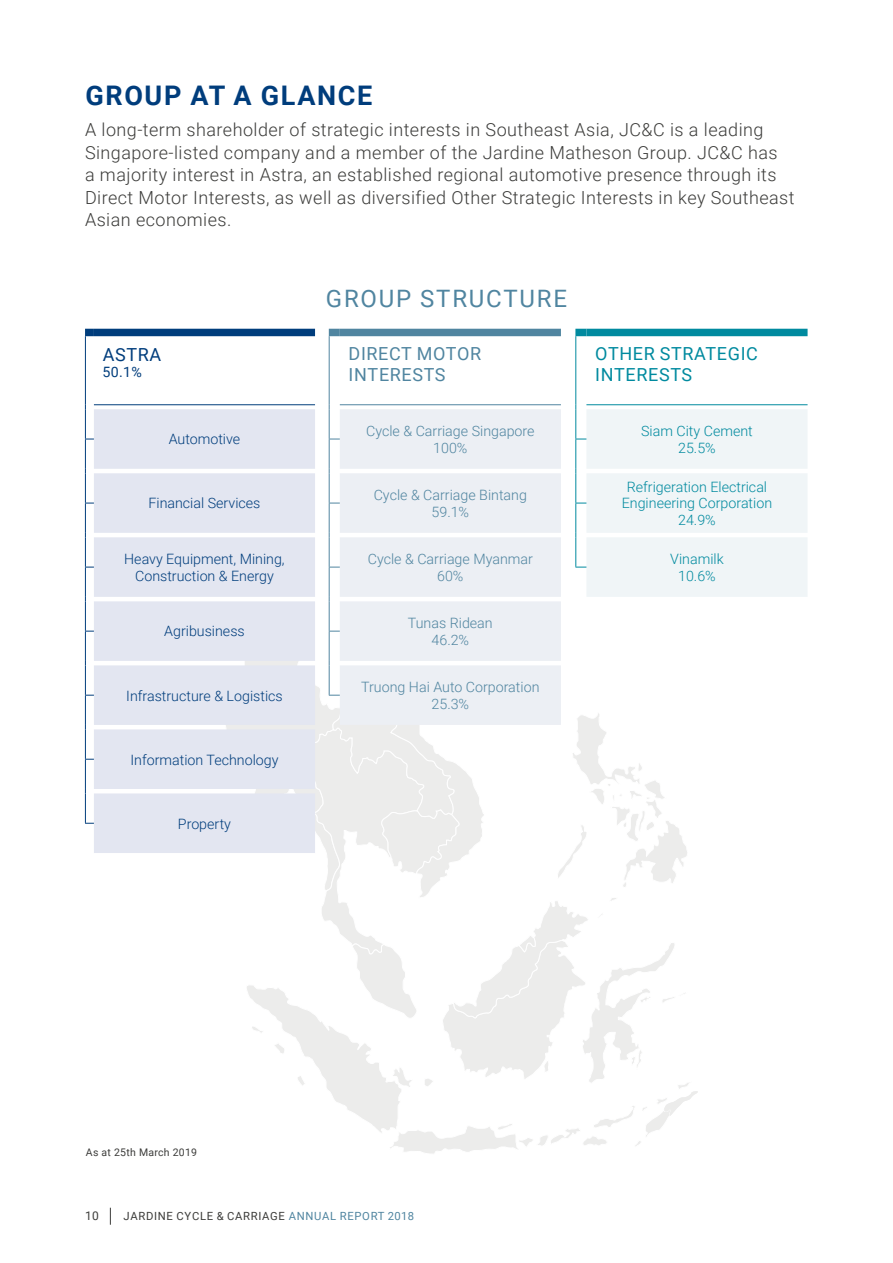
<style>
.page{position:relative;width:893px;height:1263px;background:#fff}
.page>*{position:absolute;margin:0;border:0;box-sizing:border-box;transform-origin:0 0}
.t1{font:700 27px "Roboto";letter-spacing:.06em;color:#003d7c}
.t2{font:24px "Roboto";letter-spacing:.075em;color:#5085a0}
.t3{font:300 18px/22.5px "Roboto";letter-spacing:.025em;color:#3c3c3a}
.t4{font:18px/21px "Roboto";letter-spacing:.035em;color:#008a9f}
.t5{font:18px/21px "Roboto";letter-spacing:.035em;color:#5085a0}
.t6{font:18px "Roboto";letter-spacing:.035em;color:#003d7c}
.t7{font:300 14.25px/16.5px "Roboto";color:#003d7c;text-align:center}
.t8{font:300 14.25px/16.5px "Roboto";color:#5085a0;text-align:center}
.t9{font:300 14.25px/16.5px "Roboto";color:#008a9f;text-align:center}
.t10{font:14.25px "Roboto";color:#003d7c}
.t11{font:12px "Roboto";color:#3c3c3a}
.t12{font:11.25px "Roboto";letter-spacing:.06em;color:#3c3c3a}
.t13{font:10.5px "Roboto";letter-spacing:.025em;color:#3c3c3a}
.s1{color:#5085a0}
</style>
<div class="page">
<svg style="left:252px;top:1019px;width:437px;height:135px"></svg>
<svg style="left:664px;top:1091px;width:34px;height:25px"></svg>
<div style="left:94px;top:537px;width:221px;height:316px;background:#e3e6f1"></div>
<hr style="left:85px;top:537px;width:1px;height:30px;background:#003d7c">
<hr style="left:85px;top:567px;width:1px;height:30px;background:#003d7c">
<hr style="left:85px;top:601px;width:1px;height:30px;background:#003d7c">
<hr style="left:85px;top:631px;width:1px;height:30px;background:#003d7c">
<hr style="left:85px;top:665px;width:1px;height:30px;background:#003d7c">
<hr style="left:85px;top:695px;width:1px;height:30px;background:#003d7c">
<hr style="left:85px;top:729px;width:1px;height:30px;background:#003d7c">
<hr style="left:85px;top:759px;width:1px;height:30px;background:#003d7c">
<hr style="left:85px;top:793px;width:1px;height:30px;background:#003d7c">
<svg style="left:85px;top:405px;width:230px;height:132px"></svg>
<div style="left:85px;top:329px;width:9px;height:7px;background:#003d7c"></div>
<div style="left:94px;top:329px;width:221px;height:7px;background:#003d7c"></div>
<hr style="left:94px;top:404px;width:221px;height:1px;background:#003d7c">
<hr style="left:85px;top:336px;width:1px;height:69px;background:#003d7c">
<div style="left:340px;top:409px;width:221px;height:201px;background:#eceff4"></div>
<hr style="left:329px;top:336px;width:1px;height:69px;background:#5085a0">
<div style="left:329px;top:329px;width:11px;height:7px;background:#5085a0"></div>
<div style="left:340px;top:329px;width:221px;height:7px;background:#5085a0"></div>
<hr style="left:340px;top:404px;width:221px;height:1px;background:#5085a0">
<hr style="left:329px;top:409px;width:1px;height:30px;background:#5085a0">
<hr style="left:329px;top:439px;width:1px;height:30px;background:#5085a0">
<hr style="left:329px;top:473px;width:1px;height:30px;background:#5085a0">
<hr style="left:329px;top:503px;width:1px;height:30px;background:#5085a0">
<hr style="left:329px;top:537px;width:1px;height:30px;background:#5085a0">
<hr style="left:329px;top:567px;width:1px;height:30px;background:#5085a0">
<hr style="left:329px;top:601px;width:1px;height:30px;background:#5085a0">
<svg style="left:221px;top:610px;width:466px;height:409px"></svg>
<svg style="left:575px;top:405px;width:233px;height:192px"></svg>
<hr style="left:586px;top:404px;width:222px;height:1px;background:#008a9f">
<div style="left:586px;top:329px;width:222px;height:7px;background:#008a9f"></div>
<div style="left:575px;top:329px;width:11px;height:7px;background:#008a9f"></div>
<hr style="left:575px;top:336px;width:1px;height:69px;background:#008a9f">
<svg style="left:110px;top:1208px;width:1px;height:17px"></svg>
<h1 class="t1" style="left:86px;top:77px;width:288px">GROUP AT A GLANCE</h1>
<p class="t3" style="left:85px;top:118px;width:711px">A long-term shareholder of strategic interests in Southeast Asia, JC&amp;C is a leading Singapore-listed company and a member of the Jardine Matheson Group. JC&amp;C has<br>a majority interest in Astra, an established regional automotive presence through its Direct Motor Interests, as well as diversified Other Strategic Interests in key Southeast Asian economies.</p>
<p class="t6" style="left:103px;top:341px;width:60px">ASTRA</p>
<p class="t10" style="left:102px;top:362px;width:41px">50.1%</p>
<p class="t7" style="left:169px;top:430px;width:73px">Automotive</p>
<p class="t7" style="left:148px;top:495px;width:114px">Financial Services</p>
<p class="t7" style="left:124px;top:550px;width:162px">Heavy Equipment, Mining,<br>Construction &amp; Energy</p>
<p class="t7" style="left:164px;top:623px;width:82px">Agribusiness</p>
<p class="t7" style="left:126px;top:687px;width:158px">Infrastructure &amp; Logistics</p>
<p class="t7" style="left:130px;top:751px;width:150px">Information Technology</p>
<p class="t7" style="left:178px;top:815px;width:55px">Property</p>
<h2 class="t2" style="left:326px;top:282px;width:243px">GROUP STRUCTURE</h2>
<p class="t5" style="left:349px;top:342px;width:134px">DIRECT MOTOR<br>INTERESTS</p>
<p class="t8" style="left:366px;top:422px;width:170px">Cycle &amp; Carriage Singapore<br>100%</p>
<p class="t8" style="left:374px;top:486px;width:155px">Cycle &amp; Carriage Bintang<br>59.1%</p>
<p class="t8" style="left:368px;top:550px;width:167px">Cycle &amp; Carriage Myanmar<br>60%</p>
<p class="t8" style="left:408px;top:614px;width:86px">Tunas Ridean<br>46.2%</p>
<p class="t8" style="left:361px;top:678px;width:180px">Truong Hai Auto Corporation<br>25.3%</p>
<p class="t4" style="left:595px;top:342px;width:164px">OTHER STRATEGIC<br>INTERESTS</p>
<p class="t9" style="left:641px;top:422px;width:113px">Siam City Cement<br>25.5%</p>
<p class="t9" style="left:622px;top:478px;width:152px">Refrigeration Electrical<br>Engineering Corporation<br>24.9%</p>
<p class="t9" style="left:670px;top:550px;width:55px">Vinamilk<br>10.6%</p>
<p class="t13" style="left:86px;top:1145px;width:113px">As at 25th March 2019</p>
<p class="t11" style="left:85px;top:1208px;width:15px">10</p>
<p class="t12" style="left:124px;top:1208px;width:292px">JARDINE CYCLE &amp; CARRIAGE <span class="s1">ANNUAL REPORT 2018</span></p>
</div>
